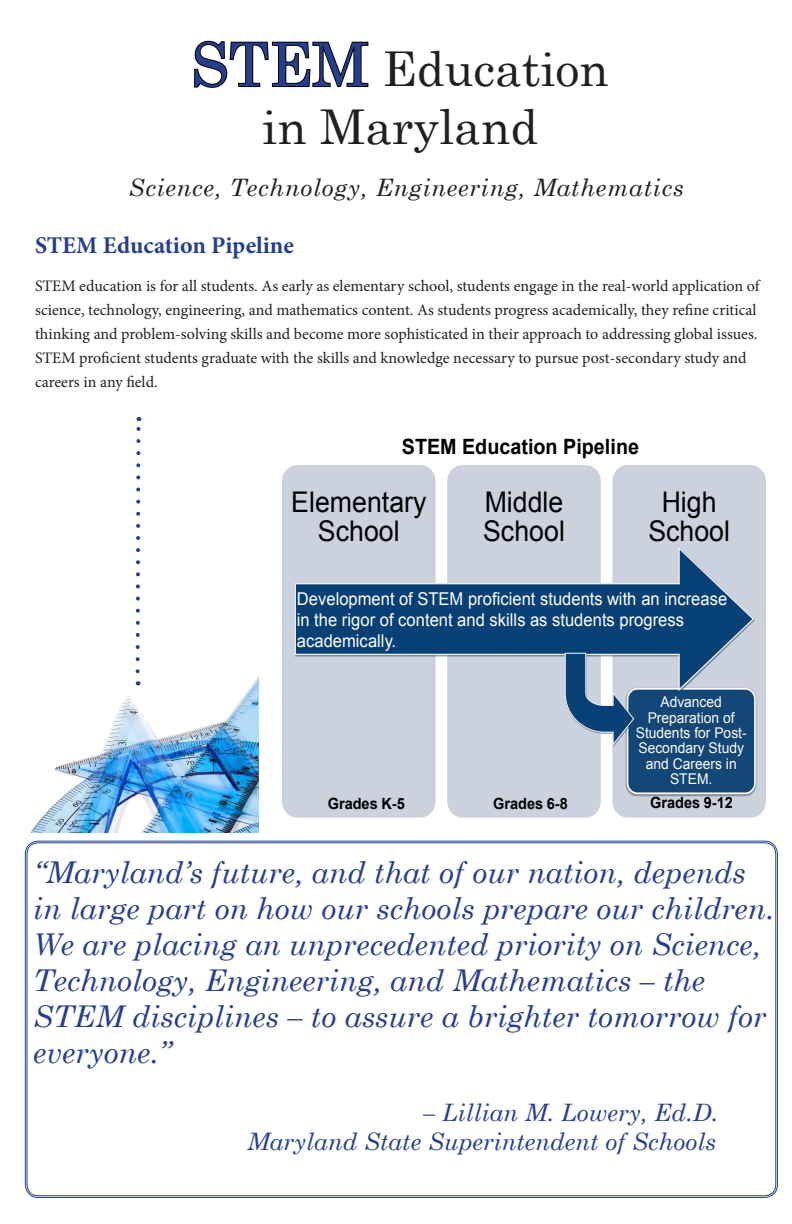
<style>
.page{position:relative;width:792px;height:1224px;background:#fff}
.page>*{position:absolute;margin:0;border:0;box-sizing:border-box;transform-origin:0 0}
.t1{font:48px "Century Schoolbook";color:#231f20}
.t2{font:italic 30px/36px "Century Schoolbook";color:#253f8e}
.t3{font:28.5px/29.6px "Arial";color:#000;text-align:center;scale:.94 1}
.t4{font:italic 24px "Century Schoolbook";color:#253f8e}
.t5{font:italic 24px "Century Schoolbook";letter-spacing:.03em;color:#231f20}
.t6{font:700 24px "Minion Pro";color:#253f8e}
.t7{font:700 21.1px "Arial";color:#000;scale:.94 1}
.t8{font:17.7px/21.2px "Arial";color:#fff;scale:.94 1}
.t9{font:16px/24px "Minion Pro";color:#231f20}
.t10{font:700 15.5px "Arial";color:#000;scale:.94 1}
.t11{font:14.8px/15.4px "Arial";color:#fff;text-align:center;scale:.94 1}
.s1{font-size:60px;color:#253f8e}
</style>
<div class="page">
<div style="left:282px;top:465px;width:154px;height:353px;background:#ccd1de"></div>
<div style="left:447px;top:465px;width:154px;height:353px;background:#ccd1de;border-radius:16px"></div>
<div style="left:612px;top:465px;width:154px;height:353px;background:#ccd1de;border-radius:16px"></div>
<img style="left:625px;top:747px;width:130px;height:50px">
<div style="left:628px;top:689px;width:127px;height:104px;background:#134777;border-radius:10px"></div>
<div style="left:627px;top:688px;width:129px;height:106px;border:2px solid #fff;border-radius:10px"></div>
<svg style="left:294px;top:547px;width:461px;height:146px"></svg>
<svg style="left:564px;top:652px;width:71px;height:95px"></svg>
<img style="left:32px;top:678px;width:226px;height:155px">
<svg style="left:135px;top:417px;width:7px;height:257px"></svg>
<svg style="left:194px;top:40px;width:175px;height:48px"></svg>
<p class="t1" style="left:191px;top:28px;width:419px"><span class="s1">STEM</span> Education</p>
<p class="t1" style="left:262px;top:86px;width:277px">in Maryland</p>
<p class="t5" style="left:129px;top:170px;width:557px">Science, Technology, Engineering, Mathematics</p>
<p class="t6" style="left:35px;top:228px;width:260px">STEM Education Pipeline</p>
<p class="t9" style="left:35px;top:274px;width:726px">STEM education is for all students. As early as elementary school, students engage in the real-world application of science, technology, engineering, and mathematics content. As students progress academically, they refine critical thinking and problem-solving skills and become more sophisticated in their approach to addressing global issues.<br>STEM proficient students graduate with the skills and knowledge necessary to pursue post-secondary study and careers in any field.</p>
<p class="t7" style="left:402px;top:433px;width:254px">STEM Education Pipeline</p>
<p class="t3" style="left:291px;top:487px;width:145px">Elementary<br>School</p>
<p class="t3" style="left:483px;top:487px;width:88px;text-align:left">Middle<br>School</p>
<p class="t3" style="left:648px;top:487px;width:88px">High<br>School</p>
<p class="t8" style="left:297px;top:588px;width:459px">Development of STEM proficient students with an increase in the rigor of content and skills as students progress academically.</p>
<p class="t11" style="left:636px;top:694px;width:120px">Advanced<br>Preparation of<br>Students for Post-<br>Secondary Study and Careers in<br>STEM.</p>
<p class="t10" style="left:328px;top:793px;width:84px">Grades K-5</p>
<p class="t10" style="left:493px;top:793px;width:81px">Grades 6-8</p>
<p class="t10" style="left:650px;top:792px;width:90px">Grades 9-12</p>
<p class="t2" style="left:33px;top:853px;width:743px">“Maryland’s future, and that of our nation, depends in large part on how our schools prepare our children.<br>We are placing an unprecedented priority on Science, Technology, Engineering, and Mathematics – the STEM disciplines – to assure a brighter tomorrow for everyone.”</p>
<p class="t4" style="left:423px;top:1094px;width:297px">– Lillian M. Lowery, Ed.D.</p>
<p class="t4" style="left:247px;top:1123px;width:470px">Maryland State Superintendent of Schools</p>
</div>
